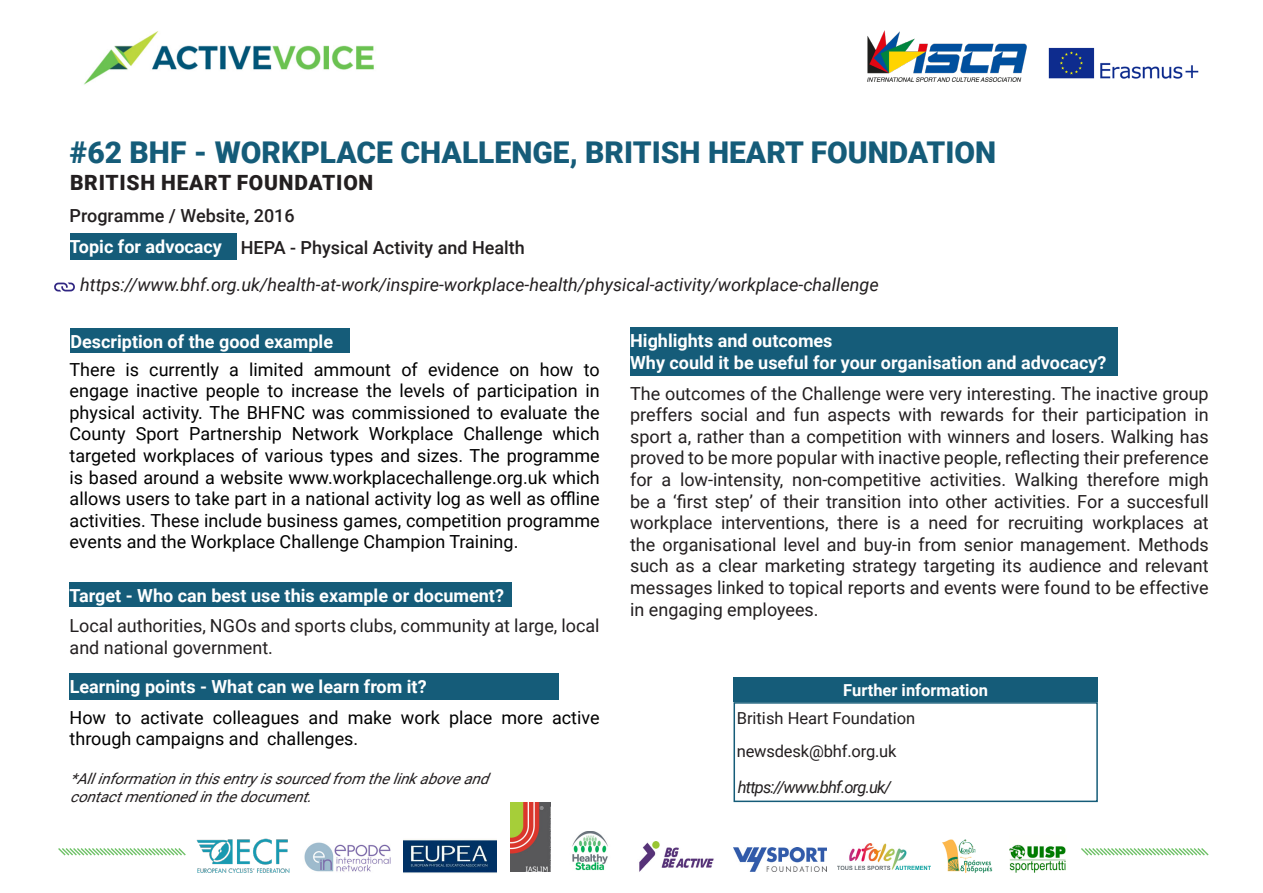
<style>
.page{position:relative;width:1263px;height:893px;background:#fff}
.page>*{position:absolute;margin:0;border:0;box-sizing:border-box;transform-origin:0 0}
.t1{font:900 30px "Roboto";color:#155c79}
.t2{font:900 21px "Roboto";letter-spacing:.035em;color:#231f20}
.t3{font:18px/21.6px "Roboto";color:#231f20}
.t4{font:18px/21.6px "Roboto";color:#000;text-align:justify}
.t5{font:700 18px/21.6px "Roboto";color:#fff}
.t6{font:italic 18px "Roboto";color:#231f20}
.t7{font:500 18px "Roboto";color:#231f20}
.t8{font:16.5px "Roboto";color:#231f20}
.t9{font:italic 16.5px "Roboto";letter-spacing:-.05em;color:#231f20}
.t10{font:700 16.5px "Roboto";color:#fff}
.t11{font:italic 15px/18px "Roboto";color:#231f20}
.s1{color:#fff}
</style>
<div class="page">
<div style="left:70px;top:328px;width:280px;height:25px;background:#155c79"></div>
<div style="left:70px;top:583px;width:442px;height:24px;background:#155c79"></div>
<div style="left:630px;top:327px;width:487px;height:49px;background:#155c79"></div>
<div style="left:70px;top:673px;width:489px;height:26px;background:#155c79"></div>
<div style="left:70px;top:233px;width:166px;height:27px;background:#155c79"></div>
<div style="left:733px;top:702px;width:365px;height:100px;border:2px solid #155c79"></div>
<div style="left:733px;top:678px;width:365px;height:24px;background:#155c79"></div>
<svg style="left:54px;top:283px;width:21px;height:8px"></svg>
<img style="left:84px;top:31px;width:290px;height:54px">
<img style="left:197px;top:838px;width:93px;height:34px">
<img style="left:304px;top:842px;width:87px;height:30px">
<img style="left:510px;top:802px;width:41px;height:70px">
<img style="left:867px;top:30px;width:160px;height:52px">
<img style="left:733px;top:848px;width:94px;height:24px">
<img style="left:1009px;top:844px;width:57px;height:28px">
<img style="left:838px;top:844px;width:93px;height:25px">
<img style="left:942px;top:839px;width:51px;height:34px">
<svg style="left:1081px;top:848px;width:128px;height:8px"></svg>
<img style="left:572px;top:831px;width:36px;height:40px">
<img style="left:639px;top:841px;width:75px;height:31px">
<img style="left:403px;top:840px;width:93px;height:33px">
<img style="left:1048px;top:47px;width:151px;height:32px">
<svg style="left:58px;top:848px;width:128px;height:8px"></svg>
<p class="t1" style="left:70px;top:131px;width:928px">#62 BHF - WORKPLACE CHALLENGE, BRITISH HEART FOUNDATION</p>
<p class="t2" style="left:70px;top:168px;width:305px">BRITISH HEART FOUNDATION</p>
<p class="t7" style="left:70px;top:203px;width:227px">Programme / Website, 2016</p>
<p class="t5" style="left:70px;top:235px;width:154px">Topic for advocacy</p>
<p class="t7" style="left:241px;top:235px;width:285px">HEPA - Physical Activity and Health</p>
<p class="t6" style="left:80px;top:272px;width:800px">https://www.bhf.org.uk/health-at-work/inspire-workplace-health/physical-activity/workplace-challenge</p>
<p class="t5" style="left:70px;top:330px;width:264px">Description of the good example</p>
<p class="t4" style="left:70px;top:358px;width:532px">There is currently a limited ammount of evidence on how to engage inactive people to increase the levels of participation in physical activity. The BHFNC was commissioned to evaluate the County Sport Partnership Network Workplace Challenge which targeted workplaces of various types and sizes. The programme is based around a website www.workplacechallenge.org.uk which allows users to take part in a national activity log as well as offline activities. These include business games, competition programme events and the Workplace Challenge Champion Training.</p>
<p class="t5" style="left:70px;top:584px;width:436px">Target - Who can best use this example or document?</p>
<p class="t3" style="left:70px;top:614px;width:532px">Local authorities, NGOs and sports clubs, community at large, local and national government.</p>
<p class="t5" style="left:70px;top:675px;width:358px">Learning points - What can we learn from it?</p>
<p class="t4" style="left:70px;top:706px;width:532px">How to activate colleagues and make work place more active through campaigns and<span class="s1">ÿ</span>challenges.</p>
<p class="t11" style="left:70px;top:769px;width:427px">*Allinformationinthisentryissourcedfromthelinkaboveand contactmentionedinthedocument.</p>
<p class="t5" style="left:630px;top:329px;width:478px">Highlights and outcomes<br>Why could it be useful for your organisation and advocacy?</p>
<p class="t3" style="left:630px;top:382px;width:580px;text-align:justify">The outcomes of the Challenge were very interesting. The inactive group preffers social and fun aspects with rewards for their participation in sport a, rather than a competition with winners and losers. Walking has proved to be more popular with inactive people, reflecting their preference for a low-intensity, non-competitive activities. Walking therefore migh be a ‘first step’ of their transition into other activities. For a succesfull workplace interventions, there is a need for recruiting workplaces at the organisational level and buy-in from senior management. Methods such as a clear marketing strategy targeting its audience and relevant messages linked to topical reports and events were found to be effective in engaging employees.</p>
<p class="t10" style="left:843px;top:679px;width:146px">Further information</p>
<p class="t8" style="left:737px;top:707px;width:180px">British Heart Foundation</p>
<p class="t8" style="left:737px;top:740px;width:161px">newsdesk@bhf.org.uk</p>
<p class="t9" style="left:738px;top:775px;width:155px">https://www.bhf.org.uk/</p>
</div>
